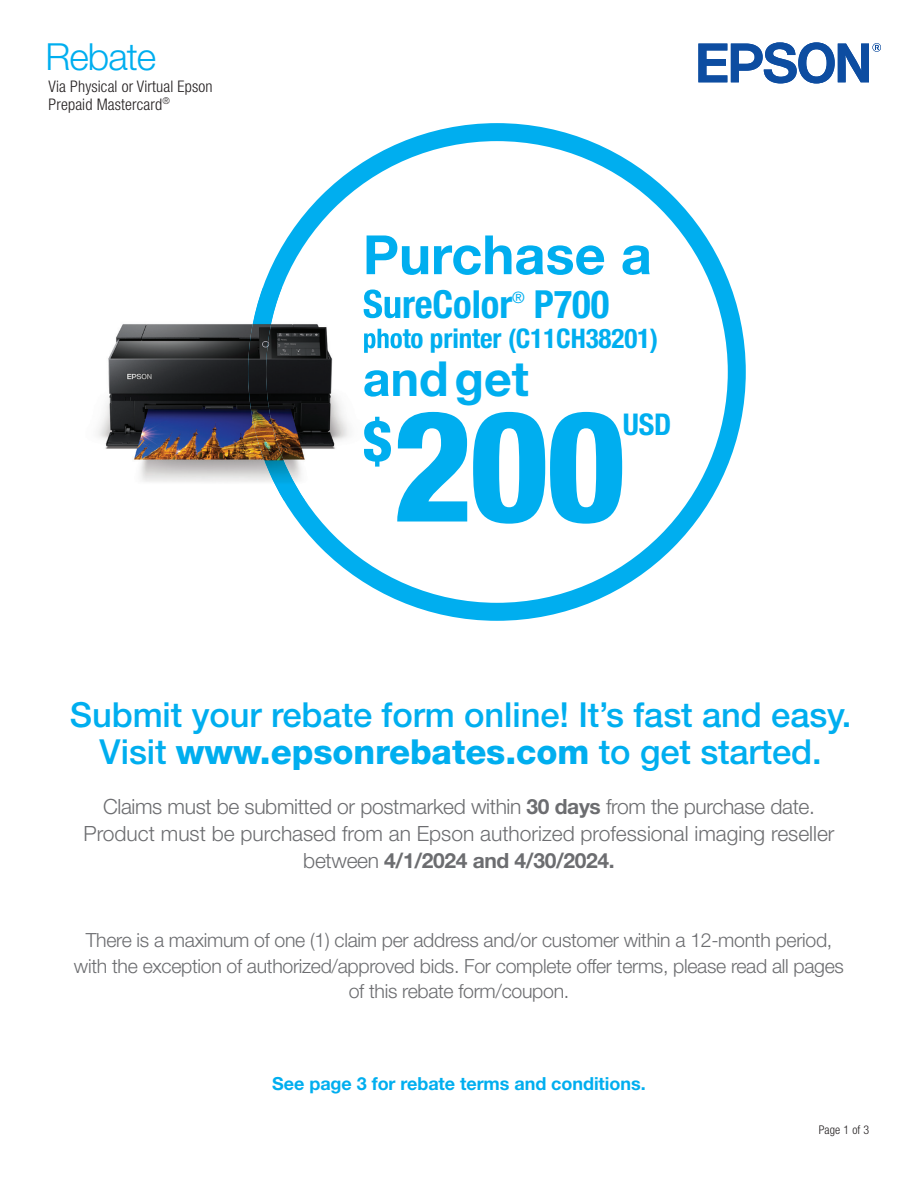
<style>
.page{position:relative;width:918px;height:1188px;background:#fff}
.page>*{position:absolute;margin:0;border:0;box-sizing:border-box;transform-origin:0 0}
.t1{font:800 condensed 154.8px "Helvetica Neue LT Std";color:#00aeef}
.t2{font:700 54.15px "Helvetica Neue LT Std";color:#00aeef}
.t3{font:700 48.3px "Helvetica Neue LT Std";color:#00aeef}
.t4{font:700 condensed 38.7px "Helvetica Neue LT Std";letter-spacing:-.005em;color:#00aeef}
.t5{font:300 37.35px "Helvetica Neue LT Std";letter-spacing:-.025em;color:#00aeef}
.t6{font:500 34.5px/37.5px "Helvetica Neue LT Std";letter-spacing:-.005em;color:#00aeef;text-align:center}
.t7{font:700 condensed 30px "Helvetica Neue LT Std";color:#00aeef}
.t8{font:700 condensed 27.15px "Helvetica Neue LT Std";letter-spacing:-.005em;color:#00aeef}
.t9{font:300 21px/27px "Helvetica Neue LT Std";color:#6c6d70;text-align:center}
.t10{font:300 19.5px/25.5px "Helvetica Neue LT Std";letter-spacing:-.015em;color:#6c6d70;text-align:center}
.t11{font:700 18px "Helvetica Neue LT Std";letter-spacing:-.005em;color:#00aeef}
.t12{font:300 condensed 16.05px/17.9px "Helvetica Neue LT Std";letter-spacing:.01em;color:#231f20}
.t13{font:15.75px "Helvetica Neue LT Std";color:#00aeef}
.t14{font:300 condensed 12px "Helvetica Neue LT Std";letter-spacing:.01em;color:#231f20}
.s1{font-weight:800}
.s2{font-weight:700}
</style>
<div class="page">
<svg style="left:262px;top:123px;width:484px;height:498px"></svg>
<svg style="left:698px;top:42px;width:183px;height:41px"></svg>
<img style="left:98px;top:288px;width:296px;height:213px">
<img style="left:248px;top:288px;width:57px;height:213px">
<img style="left:364px;top:290px;width:30px;height:28px">
<img style="left:364px;top:328px;width:30px;height:25px">
<img style="left:364px;top:361px;width:30px;height:44px">
<img style="left:364px;top:417px;width:27px;height:50px">
<h3 class="t5" style="left:45px;top:34px;width:113px">Rebate</h3>
<p class="t12" style="left:49px;top:77px;width:165px">Via Physical or Virtual Epson<br>Prepaid Mastercard<sup>®</sup></p>
<h2 class="t2" style="left:363px;top:221px;width:291px">Purchase a</h2>
<h3 class="t4" style="left:363px;top:280px;width:151px">SureColor</h3>
<p class="t13" style="left:512px;top:288px;width:14px">®</p>
<h3 class="t4" style="left:534px;top:280px;width:77px">P700</h3>
<h3 class="t8" style="left:363px;top:322px;width:297px">photo printer (C11CH38201)</h3>
<h3 class="t3" style="left:363px;top:349px;width:168px">and get</h3>
<h1 class="t1" style="left:392px;top:371px;width:236px">200</h1>
<h3 class="t7" style="left:623px;top:406px;width:50px">USD</h3>
<h3 class="t6" style="left:70px;top:695px;width:783px">Submit your rebate form online! It’s fast and easy.<br>Visit <span class="s1">www.epsonrebates.com</span> to get started.</h3>
<p class="t9" style="left:83px;top:793px;width:753px">Claims must be submitted or postmarked within <span class="s2">30 days</span> from the purchase date.<br>Product must be purchased from an Epson authorized professional imaging reseller between <span class="s2">4/1/2024 and 4/30/2024.</span></p>
<p class="t10" style="left:74px;top:927px;width:772px">There is a maximum of one (1) claim per address and/or customer within a 12-month period, with the exception of authorized/approved bids. For complete offer terms, please read all pages of this rebate form/coupon.</p>
<p class="t11" style="left:272px;top:1072px;width:375px">See page 3 for rebate terms and conditions.</p>
<p class="t14" style="left:819px;top:1123px;width:52px">Page 1 of 3</p>
</div>
